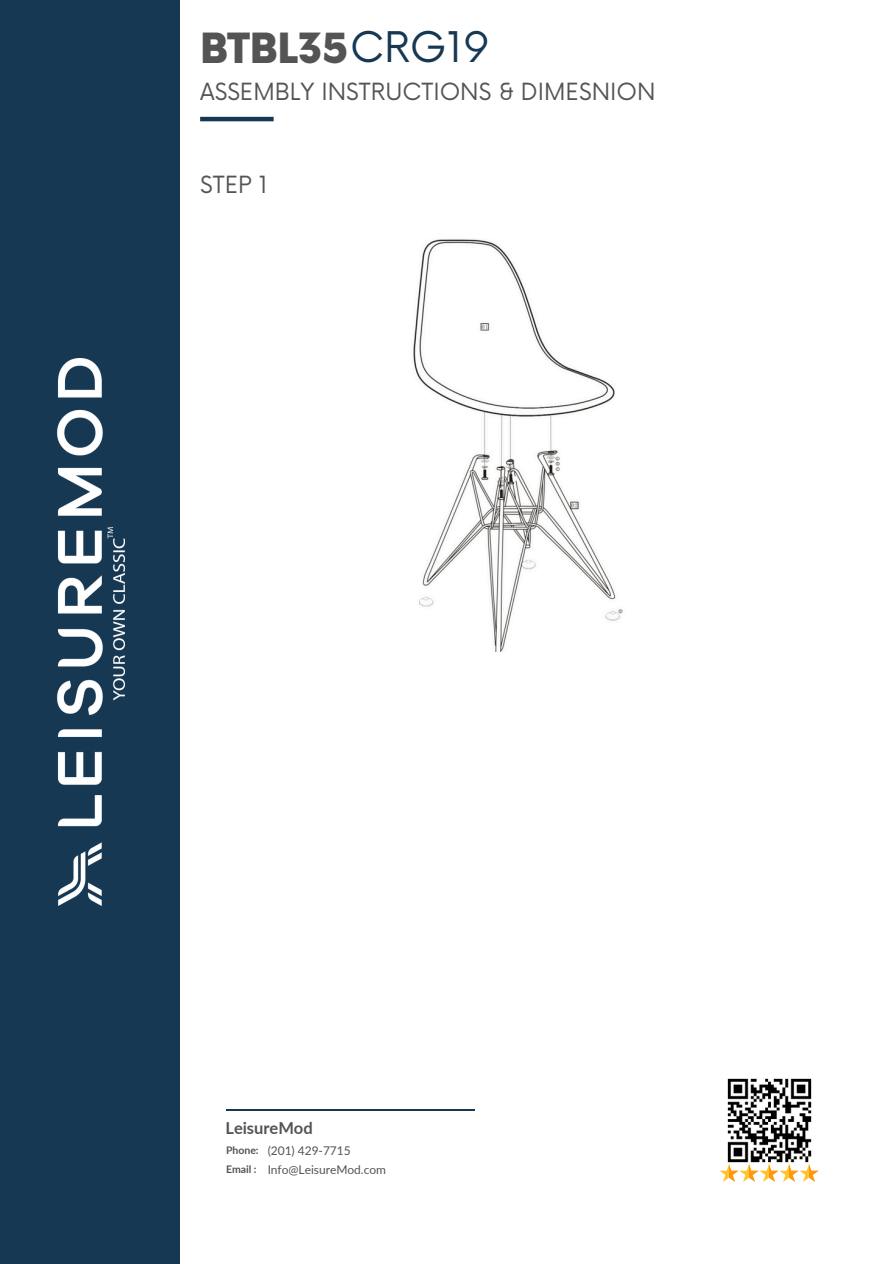
<style>
.page{position:relative;width:894px;height:1264px;background:#fff}
.page>*{position:absolute;margin:0;border:0;box-sizing:border-box;transform-origin:0 0}
.t1{font:900 40.5px "Now";color:#545454}
.t2{font:23.1px "Now";color:#545454}
.t3{font:700 16.5px "Lato";color:#545454}
.t4{font:12px "Lato";letter-spacing:-.005em;color:#545454}
.t5{font:700 10.5px "Lato";color:#545454}
.s1{font-weight:400;font-size:41.1px;color:#163853}
</style>
<div class="page">
<div style="left:0;top:0;width:180px;height:1263px;background:#163853"></div>
<hr style="left:200px;top:117px;width:73px;height:4px;background:#163853">
<hr style="left:226px;top:1109px;width:248px;height:1px;background:#163853">
<img style="left:57px;top:358px;width:68px;height:547px">
<img style="left:727px;top:1078px;width:85px;height:85px">
<svg style="left:719px;top:1164px;width:99px;height:17px"></svg>
<img style="left:413px;top:239px;width:210px;height:412px">
<p class="t1" style="left:200px;top:27px;width:291px">BTBL35<span class="s1">CRG19</span></p>
<h3 class="t2" style="left:200px;top:79px;width:457px">ASSEMBLY INSTRUCTIONS &amp; DIMESNION</h3>
<h5 class="t2" style="left:200px;top:172px;width:69px">STEP 1</h5>
<h4 class="t3" style="left:225px;top:1117px;width:89px">LeisureMod</h4>
<h5 class="t5" style="left:226px;top:1143px;width:34px">Phone:</h5>
<p class="t5" style="left:226px;top:1162px;width:32px">Email :</p>
<h3 class="t4" style="left:267px;top:1142px;width:85px">(201) 429-7715</h3>
<p class="t4" style="left:267px;top:1161px;width:120px">Info@LeisureMod.com</p>
</div>
